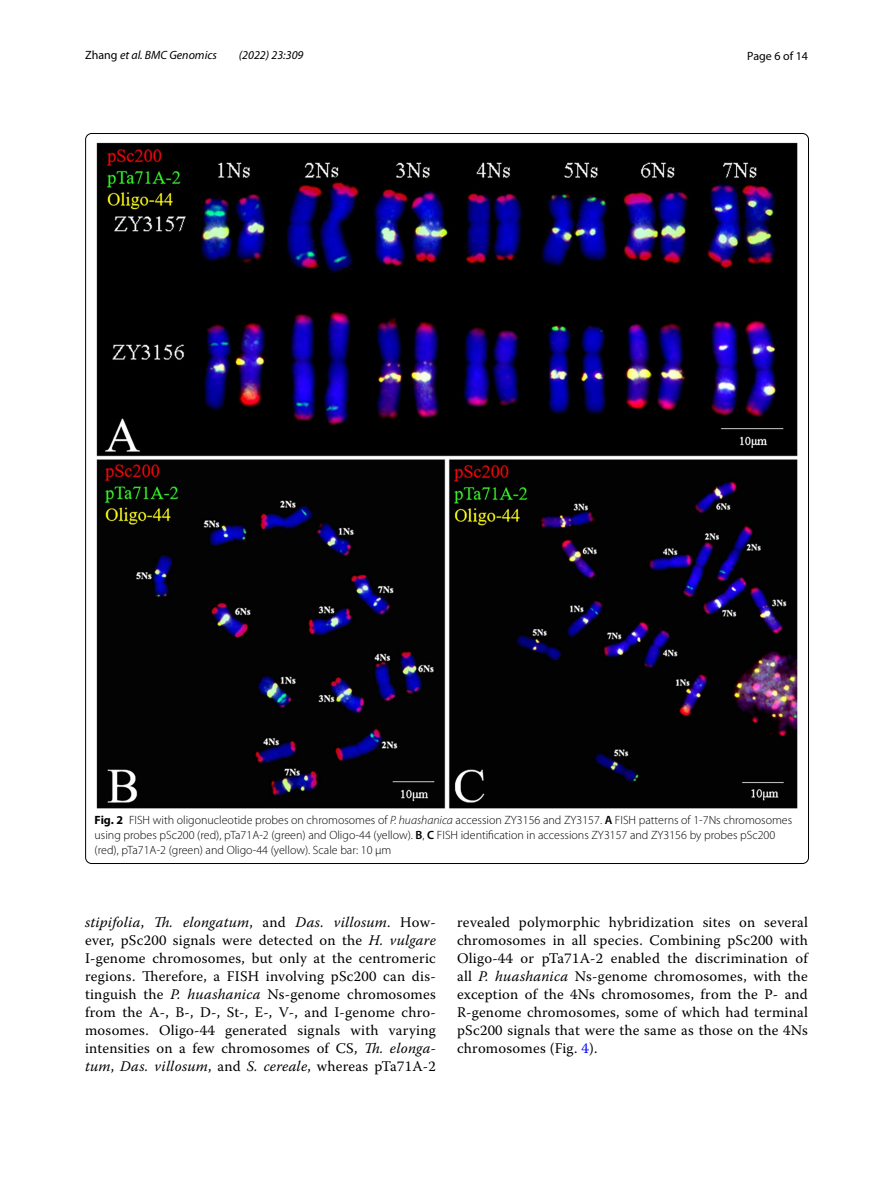
<style>
.page{position:relative;width:893px;height:1187px;background:#fff}
.page>*{position:absolute;margin:0;border:0;box-sizing:border-box;transform-origin:0 0}
.t1{font:14.7px/18px "Warnock Pro";letter-spacing:.015em;color:#000;text-align:justify}
.t2{font:300 12px/15px "Myriad Pro";color:#000}
.t3{font:italic 12px "Myriad Pro";color:#000}
.t4{font:12px "Myriad Pro";color:#000}
.s1{font-style:normal}
.s2{font-weight:700}
.s3{font-style:italic}
.s4{font-weight:600}
.s5{color:#00f}
</style>
<div class="page">
<img style="left:97px;top:142px;width:700px;height:666px">
<p class="t3" style="left:85px;top:48px;width:133px"><span class="s1">Zhang</span> et al. BMC Genomics</p>
<p class="t3" style="left:239px;top:48px;width:66px">(2022) 23:309</p>
<p class="t4" style="left:747px;top:48px;width:62px">Page 6 of 14</p>
<p class="t2" style="left:95px;top:812px;width:699px"><span class="s2">Fig. 2</span> FISH with oligonucleotide probes on chromosomes of <span class="s3">P. huashanica</span> accession ZY3156 and ZY3157. <span class="s4">A</span> FISH patterns of 1-7Ns chromosomes using probes pSc200 (red), pTa71A-2 (green) and Oligo-44 (yellow). <span class="s4">B</span>, <span class="s4">C</span> FISH identification in accessions ZY3157 and ZY3156 by probes pSc200 (red), pTa71A-2 (green) and Oligo-44 (yellow). Scale bar: 10 μm</p>
<p class="t1" style="left:85px;top:913px;width:352px"><span class="s3">stipifolia</span>, <span class="s3">Th. elongatum</span>, and <span class="s3">Das. villosum</span>. How&shy;ever, pSc200 signals were detected on the <span class="s3">H. vulgare </span>I-genome chromosomes, but only at the centromeric regions. Therefore, a FISH involving pSc200 can dis&shy;tinguish the <span class="s3">P. huashanica</span> Ns-genome chromosomes from the A-, B-, D-, St-, E-, V-, and I-genome chro&shy;mosomes. Oligo-44 generated signals with varying intensities on a few chromosomes of CS, <span class="s3">Th. elonga&shy;tum</span>, <span class="s3">Das. villosum</span>, and <span class="s3">S. cereale</span>, whereas pTa71A-2</p>
<p class="t1" style="left:457px;top:913px;width:352px">revealed polymorphic hybridization sites on several chromosomes in all species. Combining pSc200 with Oligo-44 or pTa71A-2 enabled the discrimination of all <span class="s3">P. huashanica</span> Ns-genome chromosomes, with the exception of the 4Ns chromosomes, from the P- and R-genome chromosomes, some of which had terminal pSc200 signals that were the same as those on the 4Ns chromosomes (Fig. <span class="s5">4</span>).</p>
</div>
